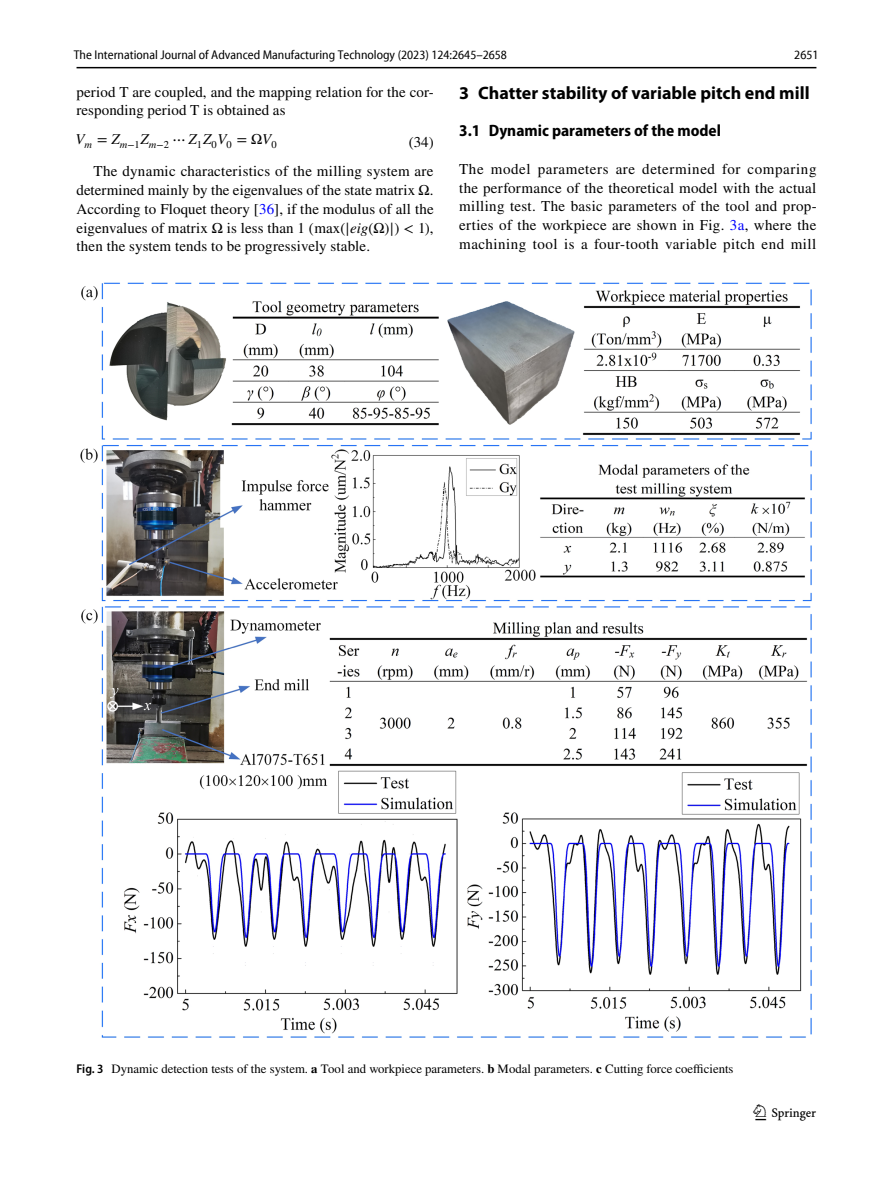
<style>
.page{position:relative;width:893px;height:1187px;background:#fff}
.page>*{position:absolute;margin:0;border:0;box-sizing:border-box;transform-origin:0 0}
.t1{font:22.5px "Springnew Regular 3";color:#000}
.t2{font:700 18px "Myriad Pro";color:#000}
.t3{font:700 semi-condensed 16.5px "Myriad Pro";color:#000}
.t4{font:15px/18.8px "STIX";letter-spacing:.01em;color:#000;text-align:justify}
.t5{font:15px "STIX General Italic 73";color:#000}
.t6{font:12.75px "STIX";color:#000}
.t7{font:semi-condensed 12.75px "Myriad Pro Unic";color:#000}
.s1{font-family:"STIX Math Regular 65"}
.s2{font-family:"STIX Math Script Regular 2"}
.s3{color:#00f}
.s4{font-family:"STIX Math Regular 64"}
.s5{font-family:"STIX Math Extensions Regular 47"}
.s6{font-family:"STIX General Italic 72"}
.s7{font-family:"STIX Math Italic 40"}
.s8{font-family:"STIX General Regular 45"}
.s9{font-family:"Myriad Pro";font-weight:600;font-stretch:semi-condensed}
.s10{font-weight:700}
</style>
<div class="page">
<hr style="left:77px;top:67px;width:739px;height:1px;background:#000">
<img style="left:81px;top:282px;width:731px;height:755px">
<p class="t7" style="left:74px;top:50px;width:435px">The International Journal of Advanced Manufacturing Technology (2023) 124:2645–2658</p>
<p class="t7" style="left:794px;top:50px;width:26px">2651</p>
<p class="t4" style="left:77px;top:83px;width:359px">period T are coupled, and the mapping relation for the cor&shy;responding period T is obtained as</p>
<p class="t5" style="left:75px;top:134px;width:203px">V<sub>m</sub> <span class="s1">=</span> Z<sub>m</sub><sub>−</sub><sub>1</sub>Z<sub>m</sub><sub>−</sub><sub>2</sub> <span class="s2">⋯</span> Z<sub>1</sub>Z<sub>0</sub>V<sub>0</sub> <span class="s1">= Ω</span>V<sub>0</sub></p>
<p class="t4" style="left:409px;top:133px;width:26px">(34)</p>
<p class="t4" style="left:77px;top:163px;width:359px;text-indent:17px">The dynamic characteristics of the milling system are determined mainly by the eigenvalues of the state matrix Ω.<br>According to Floquet theory [<span class="s3">36</span>], if the modulus of all the eigenvalues of matrix Ω is less than 1 (<span class="s4">max(</span><span class="s5">|</span><span class="s6">eig</span><span class="s4">(Ω)</span><span class="s5">|</span><span class="s4">)</span> <span class="s7">&lt;</span> <span class="s8">1</span>), then the system tends to be progressively stable.</p>
<p class="t2" style="left:459px;top:81px;width:352px">3 Chatter stability of variable pitch end mill</p>
<p class="t3" style="left:459px;top:122px;width:263px">3.1 Dynamic parameters of the model</p>
<p class="t4" style="left:459px;top:160px;width:359px">The model parameters are determined for comparing the performance of the theoretical model with the actual milling test. The basic parameters of the tool and prop&shy;erties of the workpiece are shown in Fig. <span class="s3">3a</span>, where the machining tool is a four-tooth variable pitch end mill</p>
<p class="t6" style="left:77px;top:1059px;width:659px"><span class="s9">Fig. 3</span> Dynamic detection tests of the system. <span class="s10">a</span> Tool and workpiece parameters. <span class="s10">b</span> Modal parameters. <span class="s10">c</span> Cutting force coefficients</p>
<h1 class="t1" style="left:755px;top:1104px;width:62px">1 3</h1>
</div>
